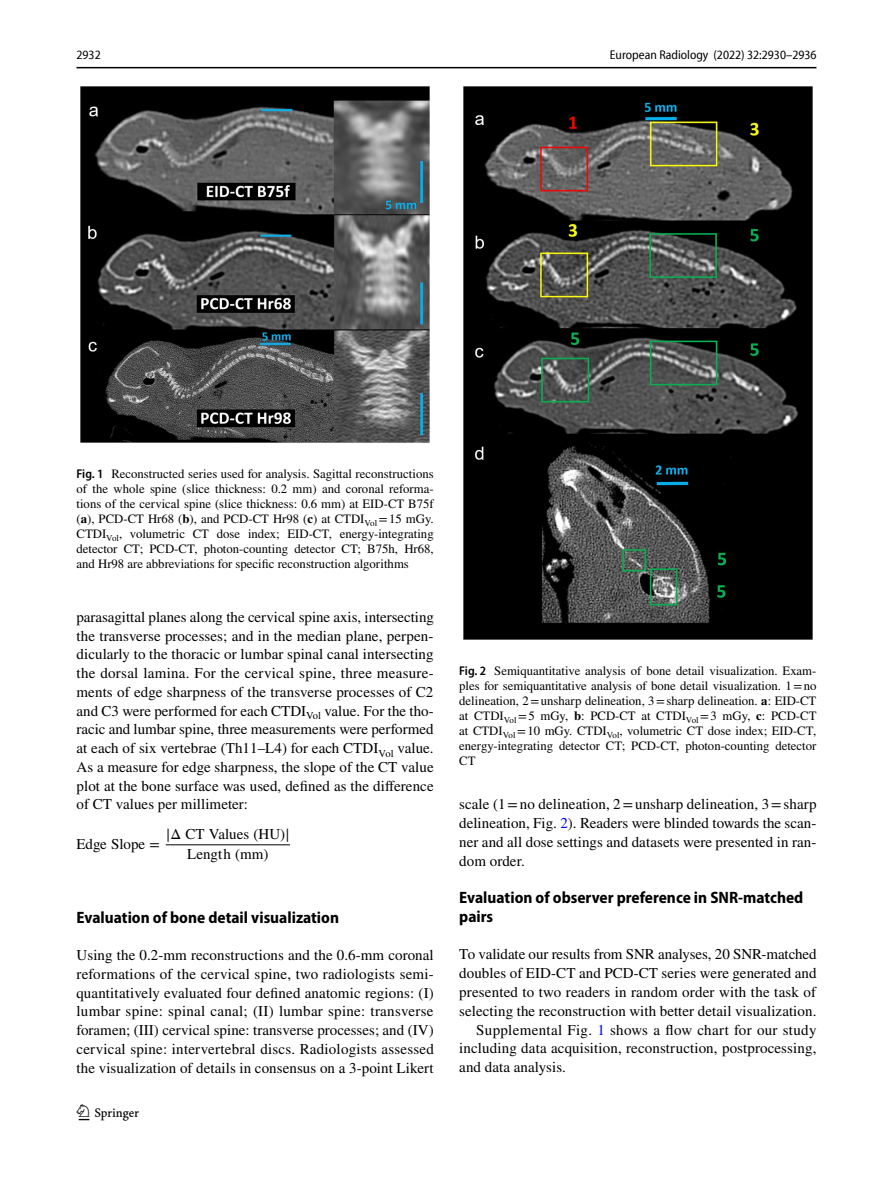
<style>
.page{position:relative;width:893px;height:1187px;background:#fff}
.page>*{position:absolute;margin:0;border:0;box-sizing:border-box;transform-origin:0 0}
.t1{font:22.5px "Springnew Regular 2";color:#000}
.t2{font:700 semi-condensed 16.5px/18.8px "Myriad Pro";color:#000}
.t3{font:15px/18.8px "STIX";letter-spacing:.005em;color:#000;text-align:justify}
.t4{font:15px/20.5px "STIX Math";color:#000;text-align:center}
.t5{font:12.75px/15px "STIX";color:#000;text-align:justify}
.t6{font:semi-condensed 12.75px "Myriad Pro Unic";color:#000}
.s1{font-family:"Myriad Pro";font-weight:600;font-stretch:semi-condensed}
.s2{font-weight:700}
.s3{font-family:"STIX Math Extensions"}
.s4{color:#00f}
</style>
<div class="page">
<hr style="left:77px;top:67px;width:739px;height:1px;background:#000">
<hr style="left:166px;top:844px;width:124px;height:1px;background:#000">
<div style="left:77px;top:87px;width:357px;height:355px;background:linear-gradient(to bottom,#fff,#fff)"></div>
<img style="left:81px;top:87px;width:349px;height:355px">
<div style="left:459px;top:87px;width:357px;height:553px;background:linear-gradient(to bottom,#fff,#fff)"></div>
<img style="left:463px;top:87px;width:349px;height:553px">
<p class="t6" style="left:77px;top:50px;width:26px">2932</p>
<p class="t6" style="left:610px;top:50px;width:208px">European Radiology (2022) 32:2930–2936</p>
<p class="t5" style="left:77px;top:466px;width:359px"><span class="s1">Fig. 1</span> Reconstructed series used for analysis. Sagittal reconstructions of the whole spine (slice thickness: 0.2 mm) and coronal reforma&shy;tions of the cervical spine (slice thickness: 0.6 mm) at EID-CT B75f (<span class="s2">a</span>), PCD-CT Hr68 (<span class="s2">b</span>), and PCD-CT Hr98 (<span class="s2">c</span>) at CTDI<sub>Vol</sub> =15 mGy.<br>CTDI<sub>Vol</sub>, volumetric CT dose index; EID-CT, energy-integrating detector CT; PCD-CT, photon-counting detector CT; B75h, Hr68, and Hr98 are abbreviations for specific reconstruction algorithms</p>
<p class="t3" style="left:77px;top:608px;width:359px">parasagittal planes along the cervical spine axis, intersecting the transverse processes; and in the median plane, perpen&shy;dicularly to the thoracic or lumbar spinal canal intersecting the dorsal lamina. For the cervical spine, three measure&shy;ments of edge sharpness of the transverse processes of C2 and C3 were performed for each CTDI<sub>Vol</sub> value. For the tho&shy;racic and lumbar spine, three measurements were performed at each of six vertebrae (Th11–L4) for each CTDI<sub>Vol</sub> value.<br>As a measure for edge sharpness, the slope of the CT value plot at the bone surface was used, defined as the difference of CT values per millimeter:</p>
<p class="t4" style="left:76px;top:834px;width:85px">Edge Slope =</p>
<p class="t4" style="left:166px;top:824px;width:126px"><span class="s3">|</span>Δ CT Values (HU)<span class="s3">|<br></span>Length (mm)</p>
<p class="t2" style="left:77px;top:907px;width:264px">Evaluation of bone detail visualization</p>
<p class="t3" style="left:77px;top:946px;width:359px">Using the 0.2-mm reconstructions and the 0.6-mm coronal reformations of the cervical spine, two radiologists semi&shy;quantitatively evaluated four defined anatomic regions: (I) lumbar spine: spinal canal; (II) lumbar spine: transverse foramen; (III) cervical spine: transverse processes; and (IV) cervical spine: intervertebral discs. Radiologists assessed the visualization of details in consensus on a 3-point Likert</p>
<h1 class="t1" style="left:79px;top:1104px;width:62px">1 3</h1>
<p class="t5" style="left:459px;top:664px;width:359px"><span class="s1">Fig. 2</span> Semiquantitative analysis of bone detail visualization. Exam&shy;ples for semiquantitative analysis of bone detail visualization. 1=no delineation, 2=unsharp delineation, 3=sharp delineation. <span class="s2">a</span>: EID-CT at CTDI<sub>Vol</sub> =5 mGy, <span class="s2">b</span>: PCD-CT at CTDI<sub>Vol</sub> =3 mGy, <span class="s2">c</span>: PCD-CT at CTDI<sub>Vol</sub> =10 mGy. CTDI<sub>Vol</sub>, volumetric CT dose index; EID-CT, energy-integrating detector CT; PCD-CT, photon-counting detector CT</p>
<p class="t3" style="left:459px;top:796px;width:359px">scale (1=no delineation, 2=unsharp delineation, 3=sharp delineation, Fig. <span class="s4">2</span>). Readers were blinded towards the scan&shy;ner and all dose settings and datasets were presented in ran&shy;dom order.</p>
<p class="t2" style="left:459px;top:888px;width:346px">Evaluation of observer preference in SNR‑matched pairs</p>
<p class="t3" style="left:459px;top:946px;width:359px">To validate our results from SNR analyses, 20 SNR-matched</p>
<p class="t3" style="left:459px;top:964px;width:359px">doubles of EID-CT and PCD-CT series were generated and</p>
<p class="t3" style="left:459px;top:983px;width:358px">presented to two readers in random order with the task of</p>
<p class="t3" style="left:459px;top:1002px;width:359px">selecting the reconstruction with better detail visualization.</p>
<p class="t3" style="left:476px;top:1021px;width:342px">Supplemental Fig. <span class="s4">1</span> shows a flow chart for our study</p>
<p class="t3" style="left:459px;top:1039px;width:359px">including data acquisition, reconstruction, postprocessing,</p>
<p class="t3" style="left:459px;top:1058px;width:108px">and data analysis.</p>
</div>
